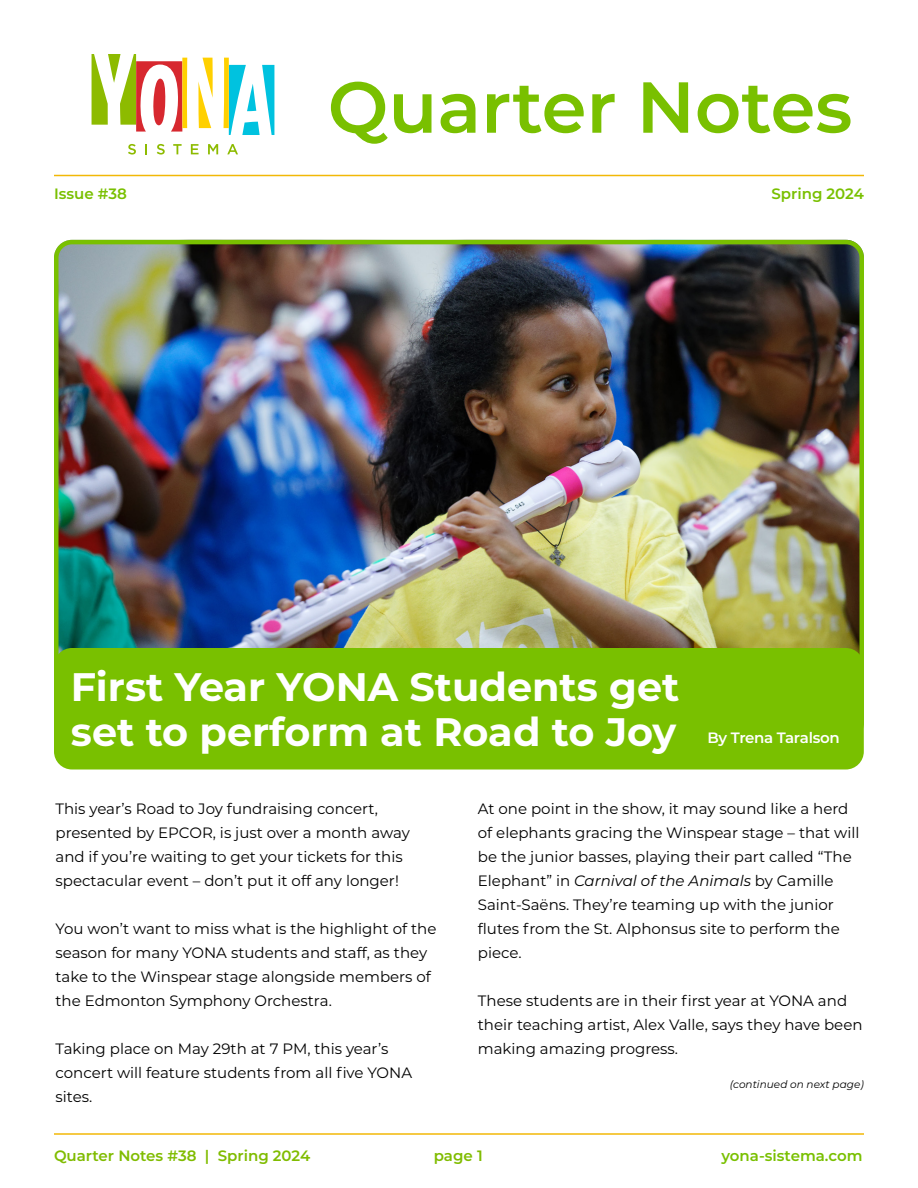
<style>
.page{position:relative;width:918px;height:1188px;background:#fff}
.page>*{position:absolute;margin:0;border:0;box-sizing:border-box;transform-origin:0 0}
.Body_Copy_11pt_copy{font:600 72px "Montserrat";color:#79c000}
.Body_Copy_11pt_copy-2{font:700 39.75px/45px "Montserrat";color:#fff}
.Body_Copy_10pt{font:15px/24px "Montserrat";color:#000}
.t1{font:600 15px "Montserrat";color:#79c000}
.t2{font:600 15px "Montserrat";color:#80bc00}
.Body_Copy_11pt_copy-3{font:600 15px "Montserrat";letter-spacing:-.02em;color:#fff}
.Body_Copy_10pt-2{font:italic 10.5px "Montserrat";color:#000}
.s1{font-style:italic}
</style>
<div class="page">
<img style="left:59px;top:245px;width:800px;height:408px">
<svg style="left:128px;top:144px;width:8px;height:11px"></svg>
<svg style="left:157px;top:144px;width:8px;height:11px"></svg>
<svg style="left:173px;top:144px;width:9px;height:10px"></svg>
<svg style="left:191px;top:144px;width:8px;height:10px"></svg>
<svg style="left:208px;top:144px;width:10px;height:10px"></svg>
<svg style="left:227px;top:144px;width:11px;height:10px"></svg>
<svg style="left:92px;top:54px;width:182px;height:81px"></svg>
<hr style="left:54px;top:175px;width:810px;height:1px;background:#f2b807">
<div style="left:54px;top:648px;width:810px;height:122px;background:#79c000;border-radius:18px"></div>
<hr style="left:54px;top:1133px;width:810px;height:2px;background:#f2b807">
<p class="Body_Copy_11pt_copy" style="left:328px;top:56px;width:526px">Quarter Notes</p>
<p class="t1" style="left:54px;top:183px;width:75px">Issue #38</p>
<p class="t1" style="left:771px;top:183px;width:94px">Spring 2024</p>
<p class="Body_Copy_11pt_copy-2" style="left:71px;top:662px;width:610px">First Year YONA Students get set to perform at Road to Joy</p>
<p class="Body_Copy_11pt_copy-3" style="left:708px;top:727px;width:134px">By Trena Taralson</p>
<p class="Body_Copy_10pt" style="left:56px;top:796px;width:356px">This year’s Road to Joy fundraising concert, presented by EPCOR, is just over a month away and if you’re waiting to get your tickets for this spectacular event – don’t put it off any longer!</p>
<p class="Body_Copy_10pt" style="left:56px;top:916px;width:383px">You won’t want to miss what is the highlight of the season for many YONA students and staff, as they take to the Winspear stage alongside members of the Edmonton Symphony Orchestra.</p>
<p class="Body_Copy_10pt" style="left:56px;top:1036px;width:358px">Taking place on May 29th at 7 PM, this year’s concert will feature students from all five YONA sites.</p>
<p class="Body_Copy_10pt" style="left:478px;top:796px;width:383px">At one point in the show, it may sound like a herd of elephants gracing the Winspear stage – that will be the junior basses, playing their part called “The Elephant” in <span class="s1">Carnival of the Animals</span> by Camille Saint-Saëns. They’re teaming up with the junior flutes from the St. Alphonsus site to perform the piece.</p>
<p class="Body_Copy_10pt" style="left:478px;top:988px;width:386px">These students are in their first year at YONA and their teaching artist, Alex Valle, says they have been making amazing progress.</p>
<p class="Body_Copy_10pt-2" style="left:730px;top:1077px;width:136px">(continued on next page)</p>
<p class="t2" style="left:54px;top:1145px;width:258px">Quarter Notes #38 | Spring 2024</p>
<p class="t2" style="left:434px;top:1145px;width:50px">page 1</p>
<p class="t1" style="left:722px;top:1145px;width:142px">yona-sistema.com</p>
</div>
